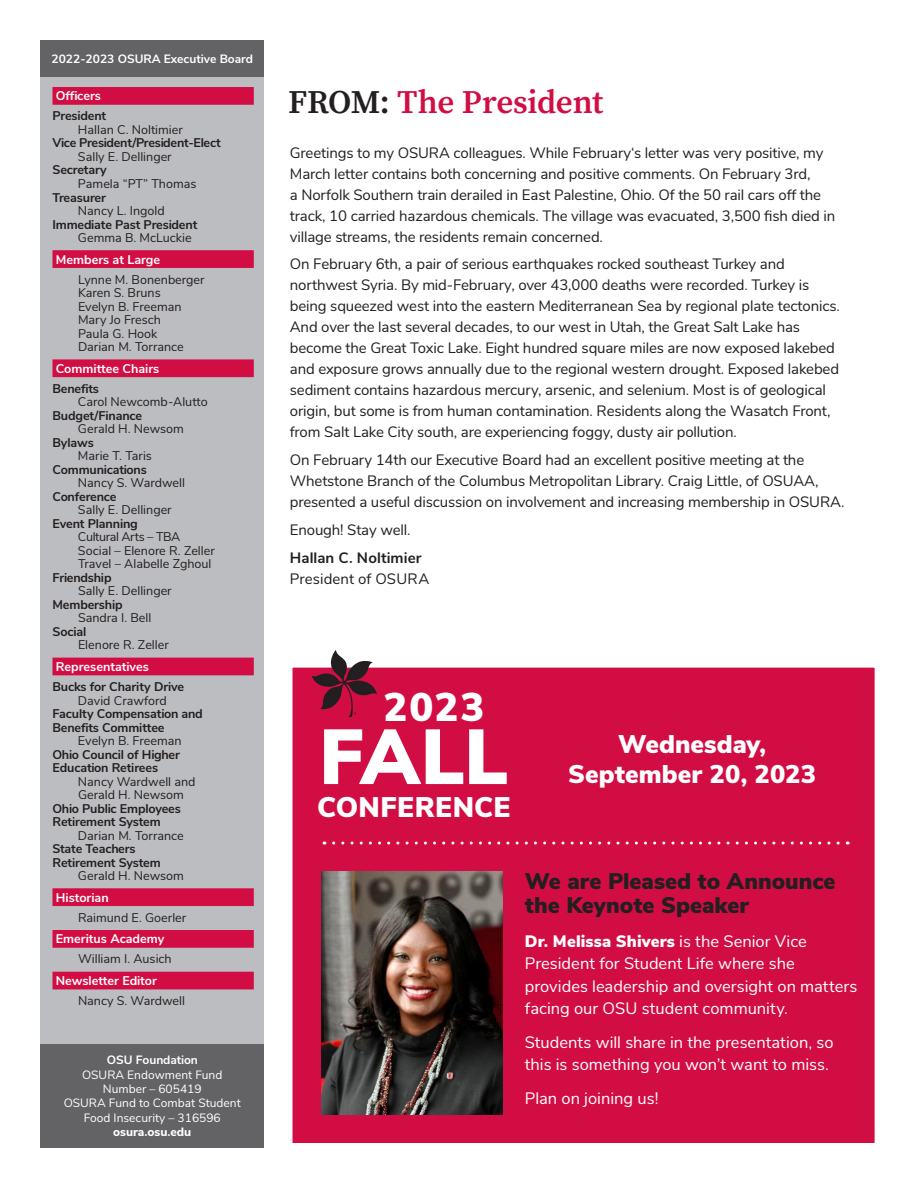
<style>
.page{position:relative;width:918px;height:1188px;background:#fff}
.page>*{position:absolute;margin:0;border:0;box-sizing:border-box;transform-origin:0 0}
.t1{font:900 77.55px "Buckeye Sans";color:#fff}
.t2{font:900 39.9px "Buckeye Sans";color:#fff}
.t3{font:600 33px "Buckeye Serif";letter-spacing:-.01em;color:#d20d44}
.t4{font:900 28.2px "Buckeye Sans";letter-spacing:.01em;color:#fff}
.t5{font:900 25.5px/30px "Buckeye Sans";color:#fff;text-align:center}
.t6{font:900 22.5px/24px "Buckeye Sans";color:#231f20}
.t7{font:16.5px/22.5px "Buckeye Sans";color:#fff}
.t8{font:15px/21px "Buckeye Sans";letter-spacing:-.01em;color:#231f20}
.t9{font:700 15px "Buckeye Sans";letter-spacing:.005em;color:#231f20}
.t10{font:12.6px/13.5px "Buckeye Sans";color:#231f20}
.t11{font:700 12.6px/13.5px "Buckeye Sans";letter-spacing:-.01em;color:#231f20}
.t12{font:700 12.6px "Buckeye Sans";color:#fff}
.t13{font:12px/14.4px "Buckeye Sans";color:#fff;text-align:center}
.t14{font:700 12px "Buckeye Sans";color:#fff}
.t15{font:800 12px "Buckeye Sans";color:#fff}
.s1{color:#231f20}
.s2{font-weight:900}
</style>
<div class="page">
<div style="left:40px;top:40px;width:224px;height:1108px;background:#bcbdc0"></div>
<div style="left:40px;top:40px;width:224px;height:37px;background:#636366"></div>
<div style="left:40px;top:1044px;width:224px;height:104px;background:#636366"></div>
<div style="left:52px;top:87px;width:202px;height:18px;background:#d20d44"></div>
<div style="left:52px;top:250px;width:202px;height:18px;background:#d20d44"></div>
<div style="left:52px;top:359px;width:202px;height:18px;background:#d20d44"></div>
<div style="left:52px;top:658px;width:202px;height:17px;background:#d20d44"></div>
<div style="left:52px;top:888px;width:202px;height:18px;background:#d20d44"></div>
<div style="left:52px;top:930px;width:202px;height:18px;background:#d20d44"></div>
<div style="left:52px;top:972px;width:202px;height:17px;background:#d20d44"></div>
<div style="left:288px;top:663px;width:591px;height:485px;background:#d20d44;border:4px solid #fff"></div>
<svg style="left:324px;top:842px;width:514px;height:3px"></svg>
<img style="left:322px;top:871px;width:180px;height:243px">
<svg style="left:312px;top:650px;width:65px;height:67px"></svg>
<p class="t14" style="left:52px;top:51px;width:203px">2022-2023 OSURA Executive Board</p>
<p class="t12" style="left:56px;top:87px;width:47px">Officers</p>
<p class="t11" style="left:52px;top:109px;width:55px">President</p>
<p class="t10" style="left:78px;top:122px;width:106px">Hallan C. Noltimier</p>
<p class="t11" style="left:52px;top:136px;width:170px">Vice President/President-Elect</p>
<p class="t10" style="left:78px;top:149px;width:95px">Sally E. Dellinger</p>
<p class="t11" style="left:52px;top:163px;width:56px">Secretary</p>
<p class="t10" style="left:78px;top:176px;width:120px">Pamela “PT” Thomas</p>
<p class="t11" style="left:52px;top:190px;width:55px">Treasurer</p>
<p class="t10" style="left:78px;top:203px;width:88px">Nancy L. Ingold</p>
<p class="t11" style="left:52px;top:217px;width:146px">Immediate Past President</p>
<p class="t10" style="left:78px;top:230px;width:115px">Gemma B. McLuckie</p>
<p class="t12" style="left:56px;top:250px;width:106px">Members at Large</p>
<p class="t10" style="left:78px;top:272px;width:128px">Lynne M. Bonenberger<br>Karen S. Bruns<br>Evelyn B. Freeman<br>Mary Jo Fresch<br>Paula G. Hook<br>Darian M. Torrance</p>
<p class="t12" style="left:56px;top:359px;width:105px">Committee Chairs</p>
<p class="t11" style="left:52px;top:381px;width:48px">Benefits</p>
<p class="t10" style="left:78px;top:394px;width:131px">Carol Newcomb-Alutto</p>
<p class="t11" style="left:52px;top:408px;width:91px">Budget/Finance</p>
<p class="t10" style="left:78px;top:421px;width:107px">Gerald H. Newsom</p>
<p class="t11" style="left:52px;top:435px;width:43px">Bylaws</p>
<p class="t10" style="left:78px;top:448px;width:75px">Marie T. Taris</p>
<p class="t11" style="left:52px;top:462px;width:96px">Communications</p>
<p class="t10" style="left:78px;top:475px;width:108px">Nancy S. Wardwell</p>
<p class="t11" style="left:52px;top:489px;width:66px">Conference</p>
<p class="t10" style="left:78px;top:503px;width:95px">Sally E. Dellinger</p>
<p class="t11" style="left:52px;top:516px;width:87px">Event Planning</p>
<p class="t10" style="left:78px;top:530px;width:138px">Cultural Arts – TBA<br>Social – Elenore R. Zeller<br>Travel – Alabelle Zghoul</p>
<p class="t11" style="left:53px;top:570px;width:61px">Friendship</p>
<p class="t10" style="left:78px;top:583px;width:95px">Sally E. Dellinger</p>
<p class="t11" style="left:53px;top:597px;width:72px">Membership</p>
<p class="t10" style="left:78px;top:610px;width:75px">Sandra I. Bell</p>
<p class="t11" style="left:53px;top:624px;width:35px">Social</p>
<p class="t10" style="left:78px;top:637px;width:92px">Elenore R. Zeller</p>
<p class="t12" style="left:56px;top:657px;width:95px">Representatives</p>
<p class="t11" style="left:52px;top:679px;width:133px">Bucks for Charity Drive</p>
<p class="t10" style="left:78px;top:693px;width:90px">David Crawford</p>
<p class="t11" style="left:52px;top:706px;width:152px">Faculty Compensation and<br>Benefits Committee</p>
<p class="t10" style="left:78px;top:733px;width:105px">Evelyn B. Freeman</p>
<p class="t11" style="left:52px;top:747px;width:129px">Ohio Council of Higher<br>Education Retirees</p>
<p class="t10" style="left:78px;top:774px;width:119px">Nancy Wardwell and<br>Gerald H. Newsom</p>
<p class="t11" style="left:52px;top:801px;width:130px">Ohio Public Employees<br>Retirement System</p>
<p class="t10" style="left:78px;top:828px;width:107px">Darian M. Torrance</p>
<p class="t11" style="left:52px;top:841px;width:110px">State Teachers<br>Retirement System</p>
<p class="t10" style="left:78px;top:868px;width:107px">Gerald H. Newsom</p>
<p class="t12" style="left:56px;top:888px;width:54px">Historian</p>
<p class="t10" style="left:78px;top:910px;width:110px">Raimund E. Goerler</p>
<p class="t12" style="left:56px;top:930px;width:110px">Emeritus Academy</p>
<p class="t10" style="left:78px;top:952px;width:95px">William I. Ausich</p>
<p class="t12" style="left:56px;top:971px;width:103px">Newsletter Editor</p>
<p class="t10" style="left:78px;top:993px;width:108px">Nancy S. Wardwell</p>
<p class="t14" style="left:107px;top:1051px;width:92px">OSU Foundation</p>
<p class="t13" style="left:64px;top:1067px;width:179px">OSURA Endowment Fund<br>Number – 605419<br>OSURA Fund to Combat Student<br>Food Insecurity – 316596</p>
<p class="t15" style="left:113px;top:1123px;width:80px">osura.osu.edu</p>
<h3 class="t3" style="left:288px;top:79px;width:317px"><span class="s1">FROM:</span> The President</h3>
<p class="t8" style="left:290px;top:141px;width:547px">Greetings to my OSURA colleagues. While February‘s letter was very positive, my March letter contains both concerning and positive comments. On February 3rd,<br>a Norfolk Southern train derailed in East Palestine, Ohio. Of the 50 rail cars off the track, 10 carried hazardous chemicals. The village was evacuated, 3,500 fish died in village streams, the residents remain concerned.</p>
<p class="t8" style="left:290px;top:253px;width:551px">On February 6th, a pair of serious earthquakes rocked southeast Turkey and northwest Syria. By mid-February, over 43,000 deaths were recorded. Turkey is being squeezed west into the eastern Mediterranean Sea by regional plate tectonics.<br>And over the last several decades, to our west in Utah, the Great Salt Lake has become the Great Toxic Lake. Eight hundred square miles are now exposed lakebed and exposure grows annually due to the regional western drought. Exposed lakebed sediment contains hazardous mercury, arsenic, and selenium. Most is of geological origin, but some is from human contamination. Residents along the Wasatch Front, from Salt Lake City south, are experiencing foggy, dusty air pollution.</p>
<p class="t8" style="left:290px;top:448px;width:556px">On February 14th our Executive Board had an excellent positive meeting at the<br>Whetstone Branch of the Columbus Metropolitan Library. Craig Little, of OSUAA, presented a useful discussion on involvement and increasing membership in OSURA.</p>
<p class="t8" style="left:290px;top:518px;width:122px">Enough! Stay well.</p>
<p class="t9" style="left:290px;top:546px;width:133px">Hallan C. Noltimier</p>
<p class="t8" style="left:290px;top:567px;width:141px">President of OSURA</p>
<h2 class="t2" style="left:384px;top:677px;width:103px">2023</h2>
<h1 class="t1" style="left:319px;top:699px;width:191px">FALL</h1>
<h3 class="t4" style="left:317px;top:786px;width:195px">CONFERENCE</h3>
<h3 class="t5" style="left:568px;top:728px;width:249px">Wednesday,<br>September 20, 2023</h3>
<h3 class="t6" style="left:525px;top:868px;width:312px">We are Pleased to Announce the Keynote Speaker</h3>
<p class="t7" style="left:525px;top:929px;width:334px"><span class="s2">Dr. Melissa Shivers</span> is the Senior Vice President for Student Life where she provides leadership and oversight on matters facing our OSU student community.</p>
<p class="t7" style="left:525px;top:1030px;width:310px">Students will share in the presentation, so this is something you won’t want to miss.</p>
<p class="t7" style="left:525px;top:1086px;width:135px">Plan on joining us!</p>
</div>
